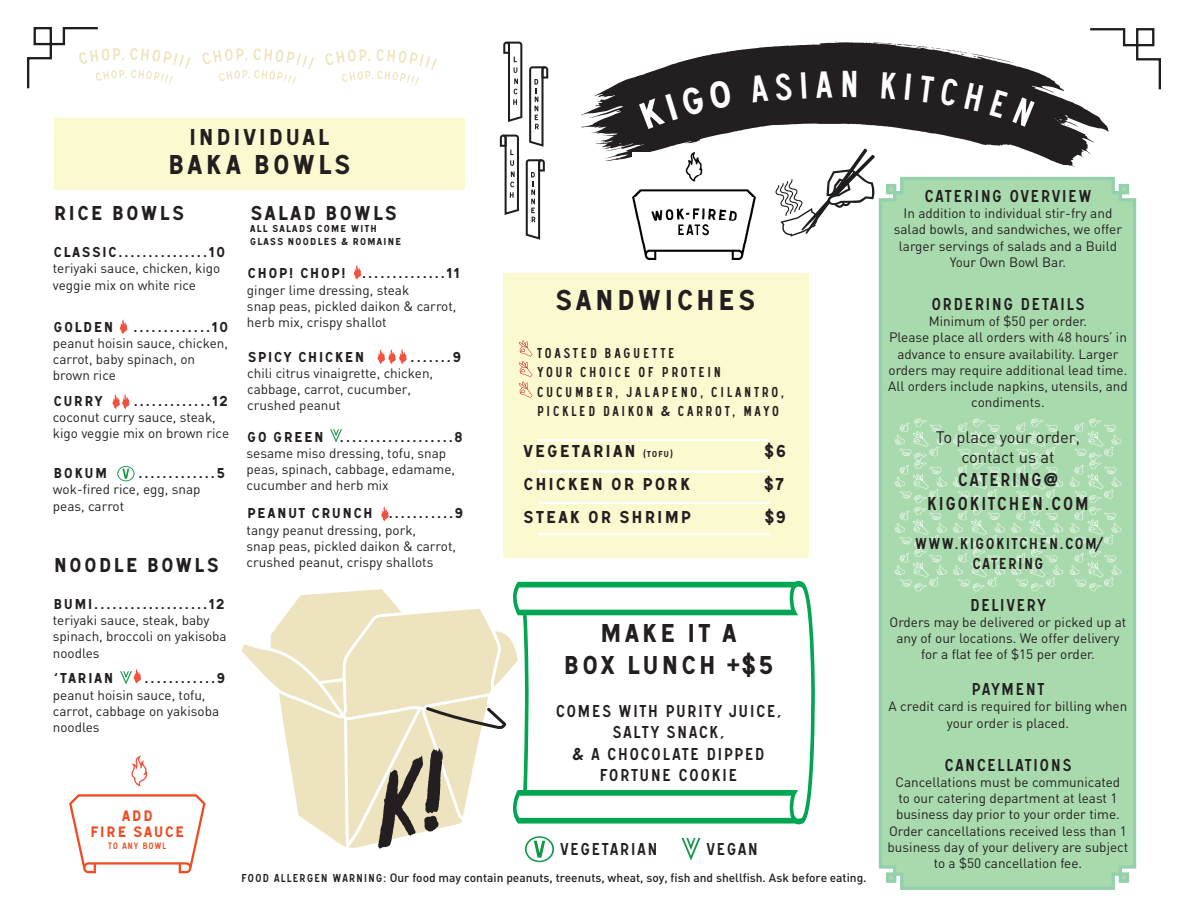
<style>
.page{position:relative;width:1188px;height:918px;background:#fff}
.page>*{position:absolute;margin:0;border:0;box-sizing:border-box;transform-origin:0 0}
.t1{font:39.45px "Signal No 3 D";color:#fff}
.t2{font:30px "Signal No 1 D";color:#231f20}
.t3{font:28.5px "Signal No 1 D";color:#231f20}
.t4{font:27px "Signal No 1 D";color:#231f20}
.t5{font:24px "Signal No 1 D";color:#231f20}
.t6{font:21px "Signal No 1 D";color:#231f20}
.t7{font:19.5px "Signal No 2 D";color:#231f20}
.t8{font:18px "Signal No 2 D";color:#231f20}
.t9{font:18px "Signal No 1 D";color:#231f20}
.t10{font:16.5px "DIN";color:#231f20}
.t11{font:16.5px "Signal No 2 D";color:#231f20}
.t12{font:15.75px/15.5px "Signal No 1 D";color:#f04b22;text-align:center}
.t13{font:15px "Signal No 1 D";color:#231f20}
.t14{font:15px "Signal No 3 D";color:#231f20}
.t15{font:13.5px/16.2px "DIN";color:#231f20}
.t16{font:500 12px "DIN";color:#231f20}
.t17{font:10.5px "Signal No 1 D";color:#231f20}
.t18{font:9.75px "Signal No 2 D";color:#f04b22}
.s1{font-size:9px}
.s2{font-family:"Signal No 2 D";font-weight:400}
</style>
<div class="page">
<svg style="left:1090px;top:28px;width:71px;height:62px"></svg>
<svg style="left:581px;top:42px;width:528px;height:125px;fill:#231f20"></svg>
<svg style="left:605px;top:158px;width:3px;height:4px"></svg>
<svg style="left:591px;top:127px;width:31px;height:25px"></svg>
<svg style="left:1056px;top:118px;width:22px;height:9px"></svg>
<svg style="left:866px;top:42px;width:147px;height:21px"></svg>
<svg style="left:775px;top:148px;width:100px;height:89px"></svg>
<svg style="left:503px;top:42px;width:19px;height:80px"></svg>
<svg style="left:529px;top:66px;width:19px;height:81px"></svg>
<svg style="left:500px;top:135px;width:19px;height:80px"></svg>
<svg style="left:526px;top:159px;width:19px;height:81px"></svg>
<img style="left:633px;top:152px;width:122px;height:108px">
<svg style="left:27px;top:27px;width:164px;height:62px"></svg>
<svg style="left:202px;top:48px;width:112px;height:36px"></svg>
<svg style="left:325px;top:49px;width:112px;height:36px"></svg>
<svg style="left:515px;top:581px;width:300px;height:243px"></svg>
<svg style="left:878px;top:176px;width:259px;height:714px;background:#addbb1"></svg>
<svg style="left:895px;top:418px;width:51px;height:173px;background:#b1ddb4"></svg>
<svg style="left:953px;top:418px;width:52px;height:173px;background:#b0ddb4"></svg>
<svg style="left:1011px;top:418px;width:52px;height:173px;background:#b1ddb4"></svg>
<svg style="left:1069px;top:418px;width:52px;height:173px;background:#b1ddb4"></svg>
<div style="left:54px;top:118px;width:410px;height:72px;background:#fbf9cf"></div>
<svg style="left:117px;top:466px;width:18px;height:15px"></svg>
<svg style="left:354px;top:265px;width:8px;height:15px"></svg>
<svg style="left:120px;top:319px;width:8px;height:15px"></svg>
<svg style="left:131px;top:755px;width:17px;height:31px"></svg>
<svg style="left:69px;top:794px;width:137px;height:79px"></svg>
<svg style="left:112px;top:394px;width:18px;height:15px"></svg>
<svg style="left:120px;top:669px;width:21px;height:15px"></svg>
<svg style="left:377px;top:349px;width:30px;height:15px"></svg>
<svg style="left:381px;top:506px;width:8px;height:15px"></svg>
<svg style="left:330px;top:429px;width:12px;height:13px"></svg>
<svg style="left:681px;top:838px;width:19px;height:23px"></svg>
<svg style="left:241px;top:587px;width:313px;height:275px"></svg>
<div style="left:503px;top:273px;width:306px;height:285px;background:#fbf9cf"></div>
<hr style="left:538px;top:439px;width:232px;height:2px;background:#fff">
<hr style="left:538px;top:470px;width:232px;height:3px;background:#fff">
<hr style="left:538px;top:502px;width:232px;height:2px;background:#fff">
<hr style="left:538px;top:533px;width:232px;height:2px;background:#fff">
<svg style="left:519px;top:340px;width:14px;height:58px"></svg>
<div style="left:639px;top:80px;width:93px;height:49px;background:#231f20"></div>
<svg style="left:750px;top:75px;width:19px;height:28px"></svg>
<svg style="left:775px;top:72px;width:17px;height:29px"></svg>
<svg style="left:801px;top:72px;width:6px;height:26px"></svg>
<svg style="left:816px;top:71px;width:17px;height:27px"></svg>
<svg style="left:881px;top:72px;width:16px;height:27px"></svg>
<svg style="left:905px;top:74px;width:6px;height:26px"></svg>
<div style="left:919px;top:75px;width:65px;height:36px;background:#231f20"></div>
<div style="left:990px;top:89px;width:45px;height:38px;background:#231f20"></div>
<p class="t5" style="left:188px;top:123px;width:144px">INDIVIDUAL</p>
<p class="t3" style="left:166px;top:148px;width:187px">BAKA BOWLS</p>
<p class="t6" style="left:53px;top:201px;width:134px">RICE BOWLS</p>
<p class="t13" style="left:53px;top:244px;width:175px">CLASSIC...............10</p>
<p class="t15" style="left:53px;top:260px;width:169px">teriyaki sauce, chicken, kigo veggie mix on white rice</p>
<p class="t13" style="left:53px;top:318px;width:178px">GOLDEN .............10</p>
<p class="t15" style="left:53px;top:334px;width:177px">peanut hoisin sauce, chicken, carrot, baby spinach, on brown rice</p>
<p class="t6" style="left:249px;top:201px;width:150px">SALAD BOWLS</p>
<p class="t17" style="left:249px;top:223px;width:130px">ALL SALADS COME WITH</p>
<p class="t17" style="left:249px;top:235px;width:154px">GLASS NOODLES &amp; ROMAINE</p>
<p class="t13" style="left:247px;top:265px;width:215px">CHOP! CHOP! ..............11</p>
<p class="t15" style="left:247px;top:281px;width:164px">ginger lime dressing, steak</p>
<p class="t15" style="left:247px;top:298px;width:211px">snap peas, pickled daikon &amp; carrot, herb mix, crispy shallot</p>
<p class="t13" style="left:247px;top:348px;width:119px">SPICY CHICKEN</p>
<p class="t13" style="left:410px;top:348px;width:54px">.......9</p>
<p class="t15" style="left:247px;top:365px;width:187px">chili citrus vinaigrette, chicken,</p>
<p class="t15" style="left:247px;top:381px;width:165px">cabbage, carrot, cucumber,</p>
<p class="t15" style="left:247px;top:397px;width:95px">crushed peanut</p>
<p class="t13" style="left:53px;top:392px;width:52px">CURRY</p>
<p class="t13" style="left:133px;top:392px;width:97px">.............12</p>
<p class="t15" style="left:53px;top:409px;width:178px">coconut curry sauce, steak, kigo veggie mix on brown rice</p>
<p class="t13" style="left:247px;top:428px;width:218px">GO GREEN ...................8</p>
<p class="t15" style="left:247px;top:445px;width:210px">sesame miso dressing, tofu, snap peas, spinach, cabbage, edamame, cucumber and herb mix</p>
<p class="t13" style="left:247px;top:505px;width:219px">PEANUT CRUNCH ...........9</p>
<p class="t15" style="left:247px;top:521px;width:171px">tangy peanut dressing, pork,</p>
<p class="t15" style="left:247px;top:538px;width:211px">snap peas, pickled daikon &amp; carrot, crushed peanut, crispy shallots</p>
<p class="t13" style="left:53px;top:465px;width:57px">BOKUM</p>
<p class="t13" style="left:137px;top:465px;width:90px">.............5</p>
<p class="t15" style="left:53px;top:481px;width:149px">wok-fired rice, egg, snap peas, carrot</p>
<p class="t6" style="left:53px;top:553px;width:168px">NOODLE BOWLS</p>
<p class="t13" style="left:53px;top:596px;width:174px">BUMI...................12</p>
<p class="t15" style="left:53px;top:612px;width:175px">teriyaki sauce, steak, baby spinach, broccoli on yakisoba noodles</p>
<p class="t13" style="left:53px;top:670px;width:63px">‘TARIAN</p>
<p class="t13" style="left:144px;top:670px;width:84px">............9</p>
<p class="t15" style="left:53px;top:686px;width:168px">peanut hoisin sauce, tofu, carrot, cabbage on yakisoba noodles</p>
<p class="t12" style="left:90px;top:808px;width:97px">ADD<br>FIRE SAUCE</p>
<p class="t18" style="left:108px;top:841px;width:60px">TO ANY BOWL</p>
<h1 class="t1" style="left:836px;top:62px;width:28px">N</h1>
<p class="t2" style="left:554px;top:283px;width:204px">SANDWICHES</p>
<p class="t14" style="left:536px;top:344px;width:142px">TOASTED BAGUETTE</p>
<p class="t14" style="left:536px;top:364px;width:188px">YOUR CHOICE OF PROTEIN</p>
<p class="t14" style="left:536px;top:383px;width:252px">CUCUMBER, JALAPENO, CILANTRO,</p>
<p class="t14" style="left:536px;top:403px;width:246px">PICKLED DAIKON &amp; CARROT, MAYO</p>
<p class="t9" style="left:523px;top:441px;width:152px">VEGETARIAN <span class="s1">(TOFU)</span></p>
<p class="t9" style="left:763px;top:441px;width:25px">$6</p>
<p class="t9" style="left:523px;top:474px;width:170px">CHICKEN OR PORK</p>
<p class="t9" style="left:763px;top:474px;width:23px">$7</p>
<p class="t9" style="left:523px;top:507px;width:171px">STEAK OR SHRIMP</p>
<p class="t9" style="left:764px;top:507px;width:25px">$9</p>
<p class="t4" style="left:599px;top:617px;width:141px">MAKE IT A</p>
<p class="t4" style="left:562px;top:650px;width:214px">BOX LUNCH +$5</p>
<p class="t8" style="left:555px;top:700px;width:228px">COMES WITH PURITY JUICE,</p>
<p class="t8" style="left:612px;top:722px;width:115px">SALTY SNACK,</p>
<p class="t8" style="left:572px;top:744px;width:195px">&amp; A CHOCOLATE DIPPED</p>
<p class="t8" style="left:599px;top:765px;width:141px">FORTUNE COOKIE</p>
<p class="t8" style="left:560px;top:839px;width:100px">VEGETARIAN</p>
<p class="t8" style="left:706px;top:839px;width:54px">VEGAN</p>
<p class="t16" style="left:241px;top:870px;width:627px"><span class="s2">FOOD ALLERGEN WARNING:</span> Our food may contain peanuts, treenuts, wheat, soy, fish and shellfish. Ask before eating.</p>
<p class="t8" style="left:924px;top:186px;width:170px">CATERING OVERVIEW</p>
<p class="t15" style="left:894px;top:205px;width:230px;text-align:center">In addition to individual stir-fry and salad bowls, and sandwiches, we offer larger servings of salads and a Build<br>Your Own Bowl Bar.</p>
<p class="t8" style="left:931px;top:294px;width:156px">ORDERING DETAILS</p>
<p class="t15" style="left:929px;top:313px;width:160px">Minimum of $50 per order.</p>
<p class="t15" style="left:889px;top:329px;width:239px;text-align:center">Please place all orders with 48 hours’ in advance to ensure availability. Larger</p>
<p class="t15" style="left:889px;top:362px;width:240px">orders may require additional lead time.</p>
<p class="t15" style="left:888px;top:378px;width:241px;text-align:center">All orders include napkins, utensils, and condiments.</p>
<p class="t10" style="left:936px;top:427px;width:146px">To place your order,</p>
<p class="t10" style="left:961px;top:447px;width:95px">contact us at</p>
<p class="t7" style="left:957px;top:469px;width:103px">CATERING@</p>
<p class="t7" style="left:926px;top:492px;width:165px">KIGOKITCHEN.COM</p>
<p class="t11" style="left:914px;top:534px;width:189px">WWW.KIGOKITCHEN.COM/</p>
<p class="t11" style="left:972px;top:554px;width:74px">CATERING</p>
<p class="t8" style="left:969px;top:594px;width:79px">DELIVERY</p>
<p class="t15" style="left:890px;top:614px;width:238px;text-align:center">Orders may be delivered or picked up at any of our locations. We offer delivery for a flat fee of $15 per order.</p>
<p class="t8" style="left:971px;top:679px;width:76px">PAYMENT</p>
<p class="t15" style="left:889px;top:698px;width:240px;text-align:center">A credit card is required for billing when your order is placed.</p>
<p class="t8" style="left:944px;top:755px;width:130px">CANCELLATIONS</p>
<p class="t15" style="left:896px;top:774px;width:226px">Cancellations must be communicated to our catering department at least 1 business day prior to your order time.</p>
<p class="t15" style="left:888px;top:822px;width:242px;text-align:center">Order cancellations received less than 1 business day of your delivery are subject to a $50 cancellation fee.</p>
</div>
